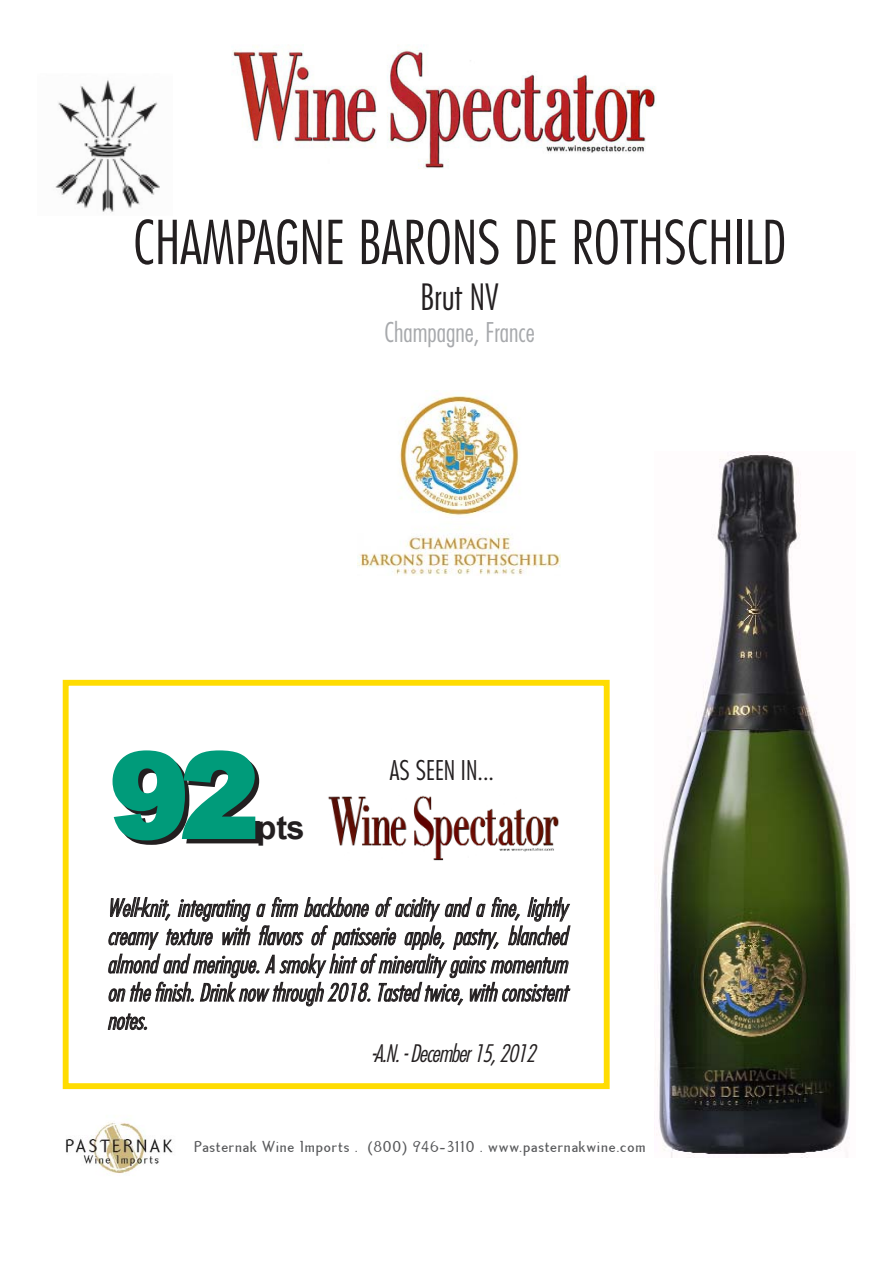
<style>
.page{position:relative;width:893px;height:1263px;background:#fff}
.page>*{position:absolute;margin:0;border:0;box-sizing:border-box;transform-origin:0 0}
.t1{font:900 116.85px "Arial";color:#009b7a}
.t2{font:300 condensed 58.8px "Futura Std";color:#231f20}
.t3{font:300 condensed 35.25px "Futura Std";color:#231f20}
.t4{font:700 32.55px "Arial";color:#231f20}
.t5{font:300 condensed 26.4px "Futura Std";color:#a7a9ac}
.t6{font:300 condensed 26.4px "Futura Std";color:#231f20}
.t7{font:italic 300 condensed 23.55px/28.2px "Futura Std";color:#231f20;text-align:justify}
.t8{font:16.2px "Tema Cantante Sans";letter-spacing:.055em;color:#58595b}
</style>
<div class="page">
<div style="left:63px;top:680px;width:547px;height:409px;border:6px solid #ffdc01"></div>
<svg style="left:107px;top:897px;width:464px;height:133px"></svg>
<img style="left:66px;top:1122px;width:107px;height:52px">
<img style="left:654px;top:452px;width:197px;height:705px">
<img style="left:357px;top:396px;width:204px;height:180px">
<svg style="left:112px;top:750px;width:148px;height:95px"></svg>
<img style="left:55px;top:80px;width:105px;height:133px">
<img style="left:328px;top:795px;width:231px;height:65px">
<img style="left:232px;top:45px;width:424px;height:124px">
<p class="t2" style="left:133px;top:208px;width:654px">CHAMPAGNE BARONS DE ROTHSCHILD</p>
<p class="t3" style="left:420px;top:276px;width:80px">Brut NV</p>
<p class="t5" style="left:384px;top:317px;width:152px">Champagne, France</p>
<p class="t1" style="left:110px;top:711px;width:150px">92</p>
<p class="t4" style="left:257px;top:806px;width:50px">pts</p>
<p class="t6" style="left:390px;top:754px;width:106px">AS SEEN IN...</p>
<p class="t7" style="left:107px;top:894px;width:467px">Well-knit, integrating a firm backbone of acidity and a fine, lightly creamy texture with flavors of patisserie apple, pastry, blanched almond and meringue. A smoky hint of minerality gains momentum on the finish. Drink now through 2018. Tasted twice, with consistent notes.</p>
<p class="t7" style="left:371px;top:1039px;width:171px">-A.N.-December15,2012</p>
<p class="t8" style="left:195px;top:1137px;width:452px">Pasternak Wine Imports . (800) 946-3110 . www.pasternakwine.com</p>
</div>
